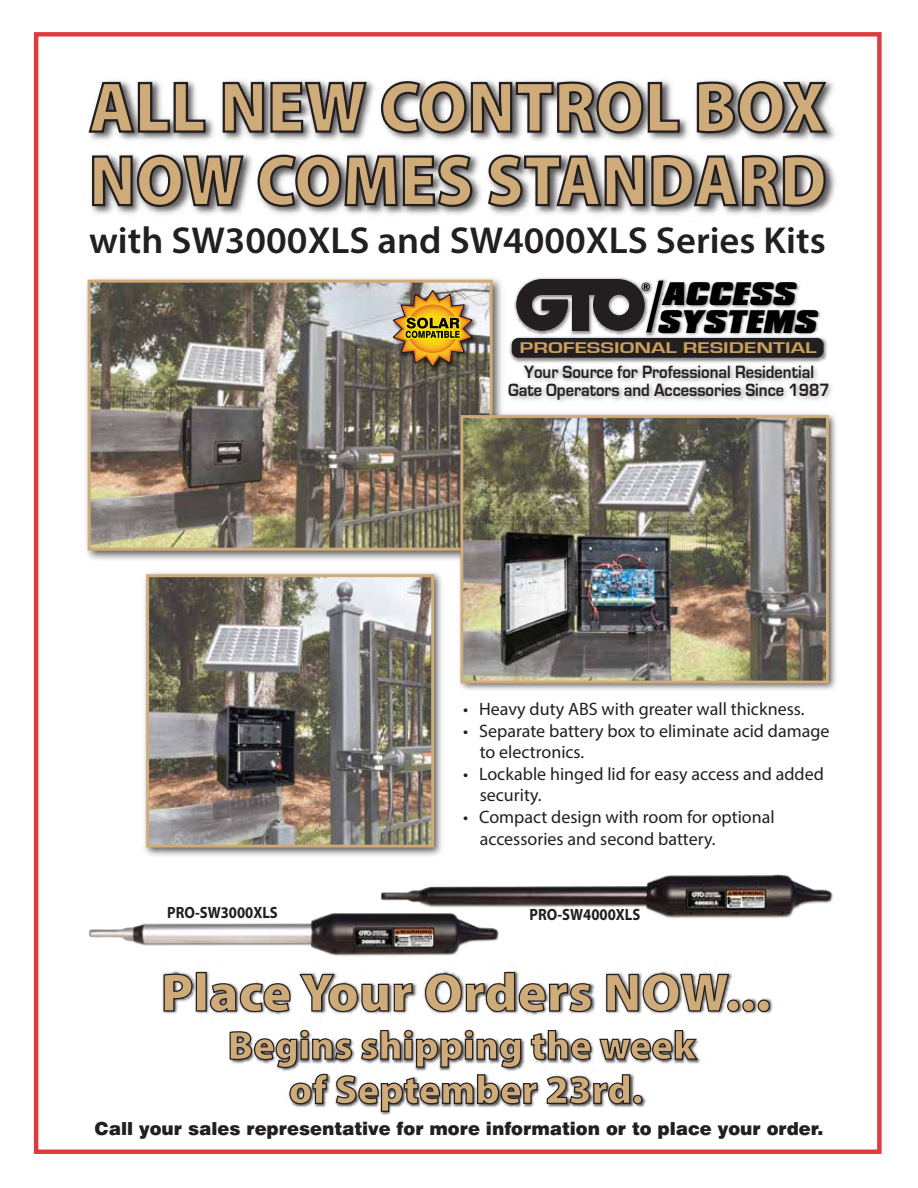
<style>
.page{position:relative;width:918px;height:1188px;background:#fff}
.page>*{position:absolute;margin:0;border:0;box-sizing:border-box;transform-origin:0 0}
.t1{font:900 72px/73.5px "Myriad Pro";color:#cfab7a;scale:.94 1}
.t2{font:900 54px "Myriad Pro";color:#cfab7a}
.t3{font:900 40.05px/44.2px "Myriad Pro";color:#cfab7a;text-align:center}
.t4{font:600 37.65px "Myriad Pro";color:#231f20}
.t5{font:italic 900 28.05px/28px "Compacta BT";color:#010101}
.t6{font:700 18.3px/17.4px "Eurostile";color:#231f20;text-align:center;scale:.9 1}
.t7{font:18px/21.6px "Myriad Pro";color:#231f20}
.t8{font:900 18px "Swiss 721 BT";color:#231f20}
.t9{font:700 16.35px "Myriad Pro";color:#231f20;scale:.9 1}
.t10{font:700 16.05px "Eurostile";color:#cb9f5b;scale:1.42 1}
</style>
<div class="page">
<img style="left:86px;top:278px;width:416px;height:282px">
<img style="left:92px;top:284px;width:397px;height:263px">
<div style="left:88px;top:280px;width:405px;height:271px;border:3px solid #cfab7a"></div>
<img style="left:509px;top:277px;width:318px;height:80px">
<div style="left:512px;top:338px;width:312px;height:20px;background:#231f20;border-radius:7px"></div>
<svg style="left:516px;top:279px;width:147px;height:53px;background:#5f5d5d"></svg>
<img style="left:508px;top:357px;width:324px;height:45px">
<div style="left:34px;top:32px;width:848px;height:1122px;border:4px solid #e03a3e"></div>
<img style="left:90px;top:80px;width:746px;height:135px">
<svg style="left:88px;top:81px;width:119px;height:53px"></svg>
<svg style="left:222px;top:81px;width:146px;height:53px;background:#716e6f"></svg>
<svg style="left:380px;top:80px;width:301px;height:55px;background:#878485"></svg>
<svg style="left:695px;top:80px;width:133px;height:55px;background:#7c7a7b"></svg>
<svg style="left:91px;top:154px;width:154px;height:54px;background:#787576"></svg>
<svg style="left:256px;top:154px;width:217px;height:54px;background:#7b7979"></svg>
<svg style="left:486px;top:154px;width:341px;height:54px;background:#7d7b7b"></svg>
<img style="left:162px;top:971px;width:611px;height:144px">
<svg style="left:163px;top:976px;width:30px;height:36px"></svg>
<div style="left:196px;top:972px;width:11px;height:40px;border:1px solid #231f20"></div>
<svg style="left:209px;top:983px;width:82px;height:30px;background:#7b797a"></svg>
<svg style="left:298px;top:976px;width:115px;height:37px"></svg>
<svg style="left:424px;top:971px;width:168px;height:42px"></svg>
<svg style="left:606px;top:973px;width:124px;height:40px;background:#7f7d7d"></svg>
<div style="left:727px;top:1000px;width:12px;height:12px;border:1px solid #231f20;border-radius:50%"></div>
<div style="left:742px;top:1000px;width:13px;height:12px;border:1px solid #231f20;border-radius:50%"></div>
<div style="left:758px;top:1000px;width:12px;height:12px;border:1px solid #231f20;border-radius:50%"></div>
<svg style="left:229px;top:1029px;width:470px;height:84px"></svg>
<div style="left:633px;top:1095px;width:9px;height:9px;border:1px solid #231f20;border-radius:50%"></div>
<img style="left:456px;top:409px;width:381px;height:281px">
<img style="left:464px;top:419px;width:361px;height:260px">
<div style="left:460px;top:415px;width:369px;height:268px;border:3px solid #cfab7a"></div>
<img style="left:144px;top:572px;width:298px;height:284px">
<img style="left:150px;top:578px;width:280px;height:266px">
<div style="left:146px;top:574px;width:288px;height:274px;border:3px solid #cfab7a"></div>
<img style="left:88px;top:913px;width:424px;height:63px">
<img style="left:376px;top:874px;width:457px;height:64px">
<img style="left:389px;top:287px;width:92px;height:88px">
<svg style="left:391px;top:289px;width:84px;height:81px;background:#aa8d48"></svg>
<h1 class="t1" style="left:89px;top:68px;width:786px">ALL NEW CONTROL BOX<br>NOW COMES STANDARD</h1>
<h3 class="t4" style="left:89px;top:217px;width:738px">with SW3000XLS and SW4000XLS Series Kits</h3>
<h3 class="t5" style="left:657px;top:280px;width:167px">ACCESS<br>SYSTEMS</h3>
<p class="t6" style="left:508px;top:364px;width:359px">Your Source for Professional Residential<br>Gate Operators and Accessories Since 1987</p>
<p class="t10" style="left:520px;top:339px;width:211px">PROFESSIONAL RESIDENTIAL</p>
<p class="t7" style="left:463px;top:698px;width:343px">• Heavy duty ABS with greater wall thickness.</p>
<p class="t7" style="left:480px;top:719px;width:351px;text-indent:-17px">• Separate battery box to eliminate acid damage to electronics.</p>
<p class="t7" style="left:480px;top:763px;width:346px;text-indent:-17px">• Lockable hinged lid for easy access and added security.</p>
<p class="t7" style="left:480px;top:806px;width:297px;text-indent:-17px">• Compact design with room for optional accessories and second battery.</p>
<p class="t9" style="left:167px;top:902px;width:124px">PRO-SW3000XLS</p>
<p class="t9" style="left:530px;top:904px;width:124px">PRO-SW4000XLS</p>
<h2 class="t2" style="left:161px;top:957px;width:612px">Place Your Orders NOW...</h2>
<h3 class="t3" style="left:228px;top:1022px;width:470px">Begins shipping the week of September 23rd.</h3>
<p class="t8" style="left:95px;top:1117px;width:730px">Call your sales representative for more information or to place your order.</p>
</div>
